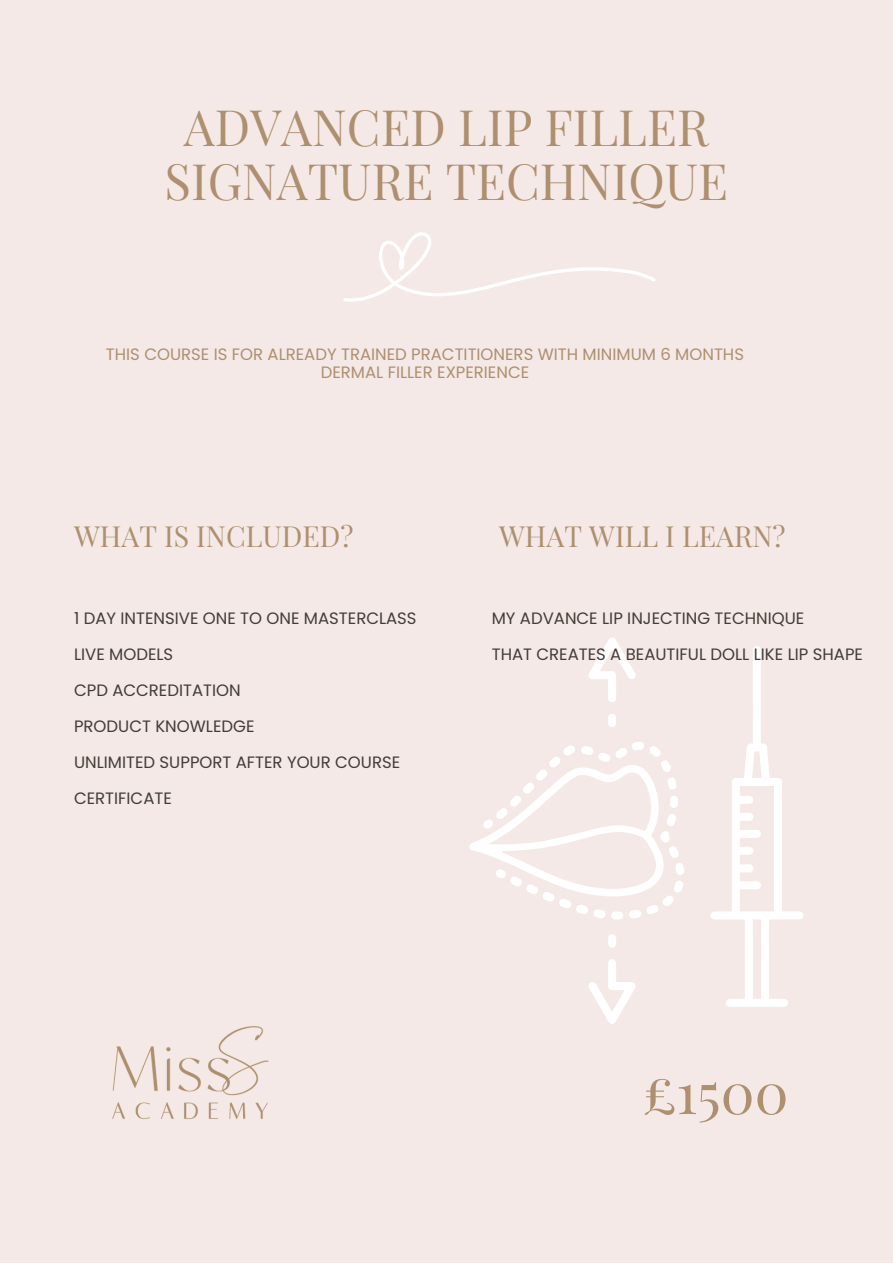
<style>
.page{position:relative;width:893px;height:1264px;background:#fff}
.page>*{position:absolute;margin:0;border:0;box-sizing:border-box;transform-origin:0 0}
.t1{font:56.55px "Playfair Display SC";color:#ae8f6f}
.t2{font:49.05px/54px "Playfair Display SC";color:#ae8f6f;text-align:center}
.t3{font:28.5px "Playfair Display";color:#ae8f6f}
.t4{font:16.5px/36px "Poppins";color:#423d37}
.t5{font:16.5px/18px "Poppins";color:#ae8f6f;text-align:center}
</style>
<div class="page">
<div style="left:0;top:0;width:892px;height:1262px;background:#f4e9e6"></div>
<img style="left:112px;top:1026px;width:157px;height:93px">
<svg style="left:343px;top:232px;width:312px;height:70px"></svg>
<svg style="left:711px;top:646px;width:92px;height:360px"></svg>
<svg style="left:469px;top:742px;width:215px;height:177px"></svg>
<svg style="left:589px;top:637px;width:47px;height:65px"></svg>
<div style="left:608px;top:713px;width:8px;height:14px;background:#fff;border-radius:4px"></div>
<svg style="left:589px;top:959px;width:46px;height:64px"></svg>
<div style="left:608px;top:934px;width:8px;height:13px;background:#fff;border-radius:4px"></div>
<h2 class="t2" style="left:164px;top:99px;width:565px">ADVANCED LIP FILLER<br>SIGNATURE TECHNIQUE</h2>
<p class="t5" style="left:106px;top:345px;width:639px">THIS COURSE IS FOR ALREADY TRAINED PRACTITIONERS WITH MINIMUM 6 MONTHS<br>DERMAL FILLER EXPERIENCE</p>
<h3 class="t3" style="left:74px;top:516px;width:281px">WHAT IS INCLUDED?</h3>
<h3 class="t3" style="left:499px;top:516px;width:288px">WHAT WILL I LEARN?</h3>
<p class="t4" style="left:74px;top:600px;width:344px">1 DAY INTENSIVE ONE TO ONE MASTERCLASS<br>LIVE MODELS<br>CPD ACCREDITATION<br>PRODUCT KNOWLEDGE<br>UNLIMITED SUPPORT AFTER YOUR COURSE<br>CERTIFICATE</p>
<p class="t4" style="left:491px;top:600px;width:373px">MY ADVANCE LIP INJECTING TECHNIQUE<br>THAT CREATES A BEAUTIFUL DOLL LIKE LIP SHAPE</p>
<h1 class="t1" style="left:642px;top:1052px;width:147px">£1500</h1>
</div>
